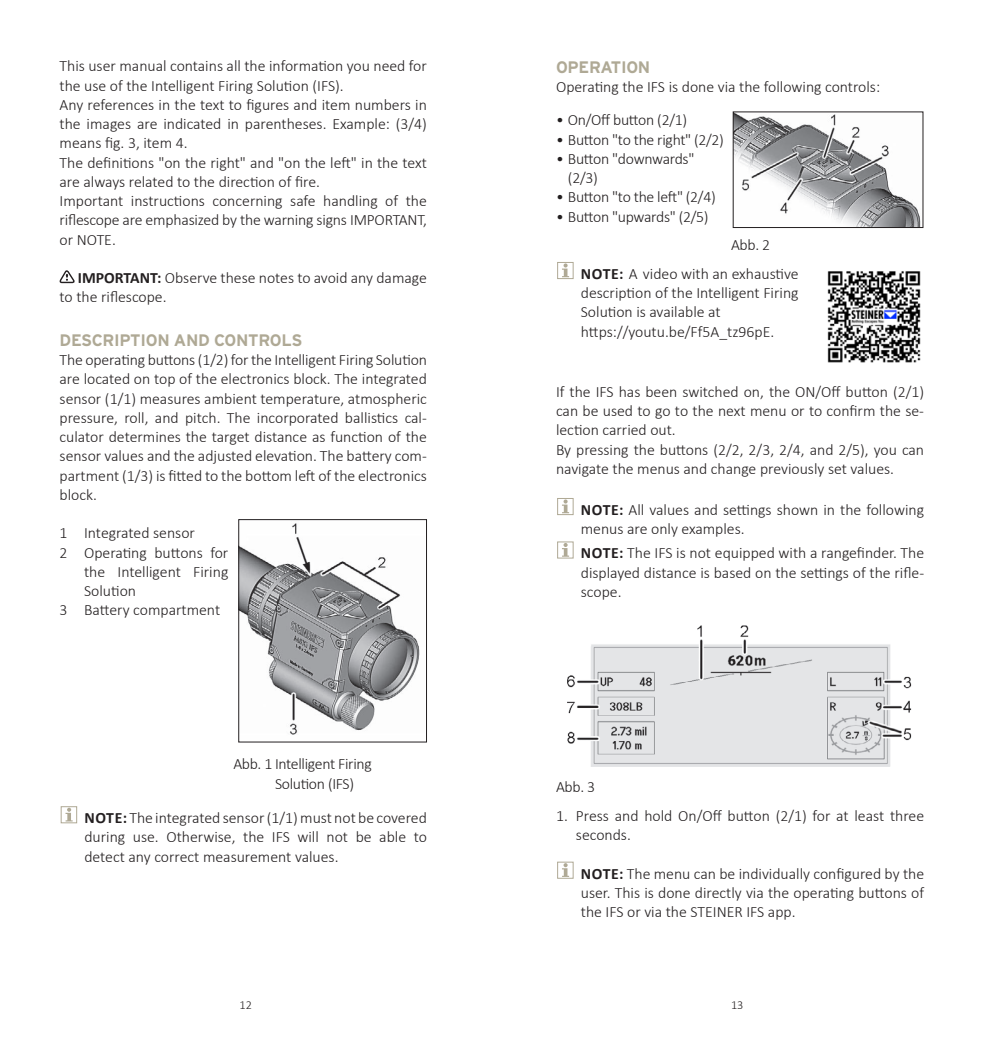
<style>
.page{position:relative;width:983px;height:1042px;background:#fff}
.page>*{position:absolute;margin:0;border:0;box-sizing:border-box;transform-origin:0 0}
.t1{font:700 16.62px "Interstate";letter-spacing:-.02em;color:#afa995}
.t2{font:300 15.75px/19.2px "Calibri";color:#231f20}
.t3{font:300 15.75px/19.2px "Calibri";letter-spacing:-.02em;color:#231f20}
.t4{font:300 12.25px "Calibri";color:#231f20}
.s1{font-weight:700}
</style>
<div class="page">
<svg style="left:562px;top:264px;width:7px;height:13px"></svg>
<div style="left:557px;top:262px;width:16px;height:17px;border:1px solid #afa995"></div>
<svg style="left:562px;top:500px;width:7px;height:13px"></svg>
<div style="left:557px;top:498px;width:16px;height:17px;border:1px solid #afa995"></div>
<svg style="left:562px;top:543px;width:7px;height:13px"></svg>
<div style="left:557px;top:541px;width:16px;height:17px;border:1px solid #afa995"></div>
<img style="left:567px;top:625px;width:345px;height:141px">
<svg style="left:562px;top:864px;width:7px;height:12px"></svg>
<div style="left:557px;top:862px;width:16px;height:16px;border:1px solid #afa995"></div>
<img style="left:734px;top:113px;width:187px;height:113px">
<div style="left:732px;top:111px;width:191px;height:117px;border:1px solid #231f20"></div>
<img style="left:827px;top:271px;width:94px;height:92px">
<svg style="left:59px;top:270px;width:16px;height:14px"></svg>
<svg style="left:65px;top:808px;width:8px;height:13px"></svg>
<div style="left:61px;top:806px;width:16px;height:17px;border:1px solid #afa995"></div>
<img style="left:240px;top:523px;width:180px;height:212px">
<div style="left:238px;top:519px;width:189px;height:223px;border:1px solid #231f20"></div>
<p class="t2" style="left:60px;top:56px;width:369px">This user manual contains all the information you need for the use of the Intelligent Firing Solution (IFS).<br>Any references in the text to figures and item numbers in the images are indicated in parentheses. Example: (3/4) means fig. 3, item 4.<br>The definitions "on the right" and "on the left" in the text are always related to the direction of fire.<br>Important instructions concerning safe handling of the riflescope are emphasized by the warning signs IMPORTANT, or NOTE.</p>
<p class="t2" style="left:60px;top:267px;width:369px;text-indent:18px"><span class="s1">IMPORTANT:</span> Observe these notes to avoid any damage to the riflescope.</p>
<p class="t1" style="left:60px;top:331px;width:244px">DESCRIPTION AND CONTROLS</p>
<p class="t2" style="left:60px;top:349px;width:369px;text-align:justify">The operating buttons (1/2) for the Intelligent Firing Solution are located on top of the electronics block. The integrated sensor (1/1) measures ambient temperature, atmospheric pressure, roll, and pitch. The incorporated ballistics cal&shy;culator determines the target distance as function of the sensor values and the adjusted elevation. The battery com&shy;partment (1/3) is fitted to the bottom left of the electronics block.</p>
<p class="t2" style="left:60px;top:523px;width:137px">1 Integrated sensor</p>
<p class="t2" style="left:60px;top:542px;width:170px">2 Operating buttons for</p>
<p class="t2" style="left:84px;top:561px;width:146px">the Intelligent Firing</p>
<p class="t2" style="left:84px;top:580px;width:53px">Solution</p>
<p class="t2" style="left:60px;top:600px;width:162px">3 Battery compartment</p>
<p class="t3" style="left:275px;top:754px;width:98px;text-indent:-42px">Abb. 1 Intelligent Firing<br>Solution (IFS)</p>
<p class="t2" style="left:84px;top:807px;width:344px;text-align:justify"><span class="s1">NOTE:</span> The integrated sensor (1/1) must not be covered during use. Otherwise, the IFS will not be able to detect any correct measurement values.</p>
<p class="t1" style="left:556px;top:58px;width:96px">OPERATION</p>
<p class="t2" style="left:556px;top:77px;width:325px">Operating the IFS is done via the following controls:</p>
<p class="t2" style="left:556px;top:110px;width:133px">• On/Off button (2/1)</p>
<p class="t3" style="left:556px;top:129px;width:169px">• Button "to the right" (2/2)</p>
<p class="t3" style="left:567px;top:148px;width:128px;text-indent:-12px">• Button "downwards" (2/3)</p>
<p class="t3" style="left:556px;top:187px;width:161px">• Button "to the left" (2/4)</p>
<p class="t3" style="left:556px;top:206px;width:154px">• Button "upwards" (2/5)</p>
<p class="t2" style="left:580px;top:229px;width:219px;line-height:29.2px;text-indent:150px">Abb. 2<br><span class="s1">NOTE:</span> A video with an exhaustive</p>
<p class="t2" style="left:580px;top:283px;width:219px">description of the Intelligent Firing<br>Solution is available at https://youtu.be/Ff5A_tz96pE.</p>
<p class="t2" style="left:556px;top:381px;width:369px">If the IFS has been switched on, the ON/Off button (2/1) can be used to go to the next menu or to confirm the se&shy;lection carried out.<br>By pressing the buttons (2/2, 2/3, 2/4, and 2/5), you can navigate the menus and change previously set values.</p>
<p class="t2" style="left:580px;top:499px;width:345px"><span class="s1">NOTE:</span> All values and settings shown in the following menus are only examples.</p>
<p class="t2" style="left:580px;top:543px;width:345px;text-align:justify"><span class="s1">NOTE:</span> The IFS is not equipped with a rangefinder. The displayed distance is based on the settings of the rifle&shy;scope.</p>
<p class="t2" style="left:556px;top:776px;width:41px">Abb. 3</p>
<p class="t2" style="left:575px;top:805px;width:349px;text-indent:-20px">1. Press and hold On/Off button (2/1) for at least three seconds.</p>
<p class="t2" style="left:580px;top:863px;width:345px;text-align:justify"><span class="s1">NOTE:</span> The menu can be individually configured by the user. This is done directly via the operating buttons of the IFS or via the STEINER IFS app.</p>
<p class="t4" style="left:239px;top:997px;width:14px">12</p>
<p class="t4" style="left:730px;top:997px;width:14px">13</p>
</div>
